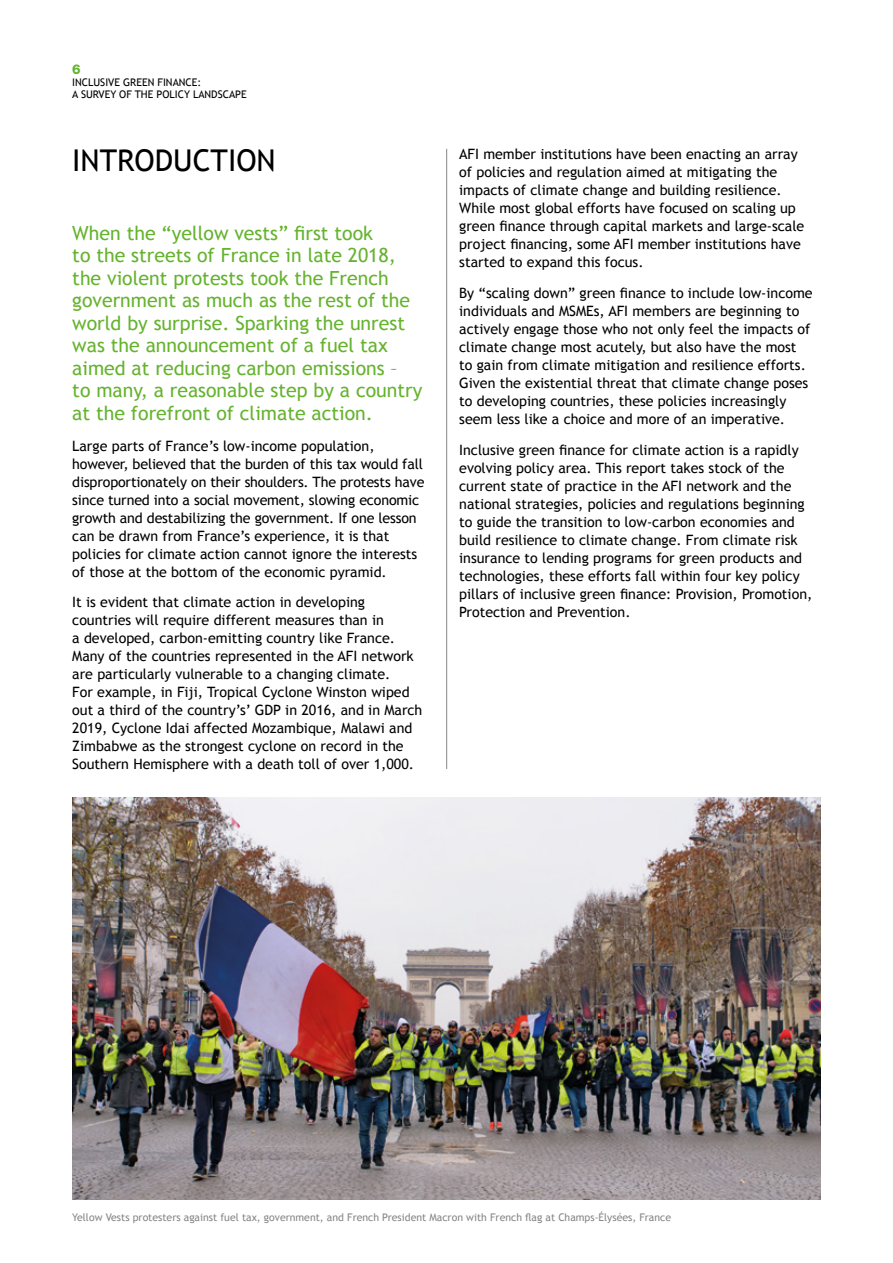
<style>
.page{position:relative;width:893px;height:1263px;background:#fff}
.page>*{position:absolute;margin:0;border:0;box-sizing:border-box;transform-origin:0 0}
.t1{font:30px "Trebuchet MS";color:#000}
.t2{font:19.5px/22.5px "Trebuchet MS";color:#65b32e}
.t3{font:14.25px/18px "Trebuchet MS";color:#000}
.t4{font:800 13.5px "Helvetica Neue";color:#65b32e}
.t5{font:10.5px "Trebuchet MS";color:#878686}
.t6{font:10.5px/12px "Trebuchet MS";color:#000}
</style>
<div class="page">
<hr style="left:446px;top:149px;width:1px;height:620px;background:#878787">
<img style="left:72px;top:797px;width:749px;height:403px">
<p class="t4" style="left:72px;top:61px;width:10px">6</p>
<p class="t6" style="left:72px;top:77px;width:176px">INCLUSIVE GREEN FINANCE:<br>A SURVEY OF THE POLICY LANDSCAPE</p>
<h1 class="t1" style="left:72px;top:143px;width:205px">INTRODUCTION</h1>
<p class="t2" style="left:72px;top:222px;width:352px">When the “yellow vests” first took<br>to the streets of France in late 2018, the violent protests took the French government as much as the rest of the world by surprise. Sparking the unrest was the announcement of a fuel tax aimed at reducing carbon emissions –<br>to many, a reasonable step by a country at the forefront of climate action.</p>
<p class="t3" style="left:72px;top:437px;width:354px">Large parts of France’s low-income population, however, believed that the burden of this tax would fall disproportionately on their shoulders. The protests have since turned into a social movement, slowing economic growth and destabilizing the government. If one lesson can be drawn from France’s experience, it is that policies for climate action cannot ignore the interests of those at the bottom of the economic pyramid.</p>
<p class="t3" style="left:72px;top:593px;width:352px">It is evident that climate action in developing countries will require different measures than in<br>a developed, carbon-emitting country like France.<br>Many of the countries represented in the AFI network are particularly vulnerable to a changing climate.<br>For example, in Fiji, Tropical Cyclone Winston wiped out a third of the country’s’ GDP in 2016, and in March 2019, Cyclone Idai affected Mozambique, Malawi and Zimbabwe as the strongest cyclone on record in the Southern Hemisphere with a death toll of over 1,000.</p>
<p class="t3" style="left:459px;top:145px;width:347px">AFI member institutions have been enacting an array of policies and regulation aimed at mitigating the impacts of climate change and building resilience.<br>While most global efforts have focused on scaling up green finance through capital markets and large-scale project financing, some AFI member institutions have started to expand this focus.</p>
<p class="t3" style="left:459px;top:284px;width:355px">By “scaling down” green finance to include low-income individuals and MSMEs, AFI members are beginning to actively engage those who not only feel the impacts of climate change most acutely, but also have the most to gain from climate mitigation and resilience efforts.<br>Given the existential threat that climate change poses to developing countries, these policies increasingly seem less like a choice and more of an imperative.</p>
<p class="t3" style="left:459px;top:441px;width:355px">Inclusive green finance for climate action is a rapidly evolving policy area. This report takes stock of the current state of practice in the AFI network and the national strategies, policies and regulations beginning to guide the transition to low-carbon economies and build resilience to climate change. From climate risk insurance to lending programs for green products and technologies, these efforts fall within four key policy pillars of inclusive green finance: Provision, Promotion, Protection and Prevention.</p>
<p class="t5" style="left:72px;top:1211px;width:600px">Yellow Vests protesters against fuel tax, government, and French President Macron with French flag at Champs-Élysées, France</p>
</div>
